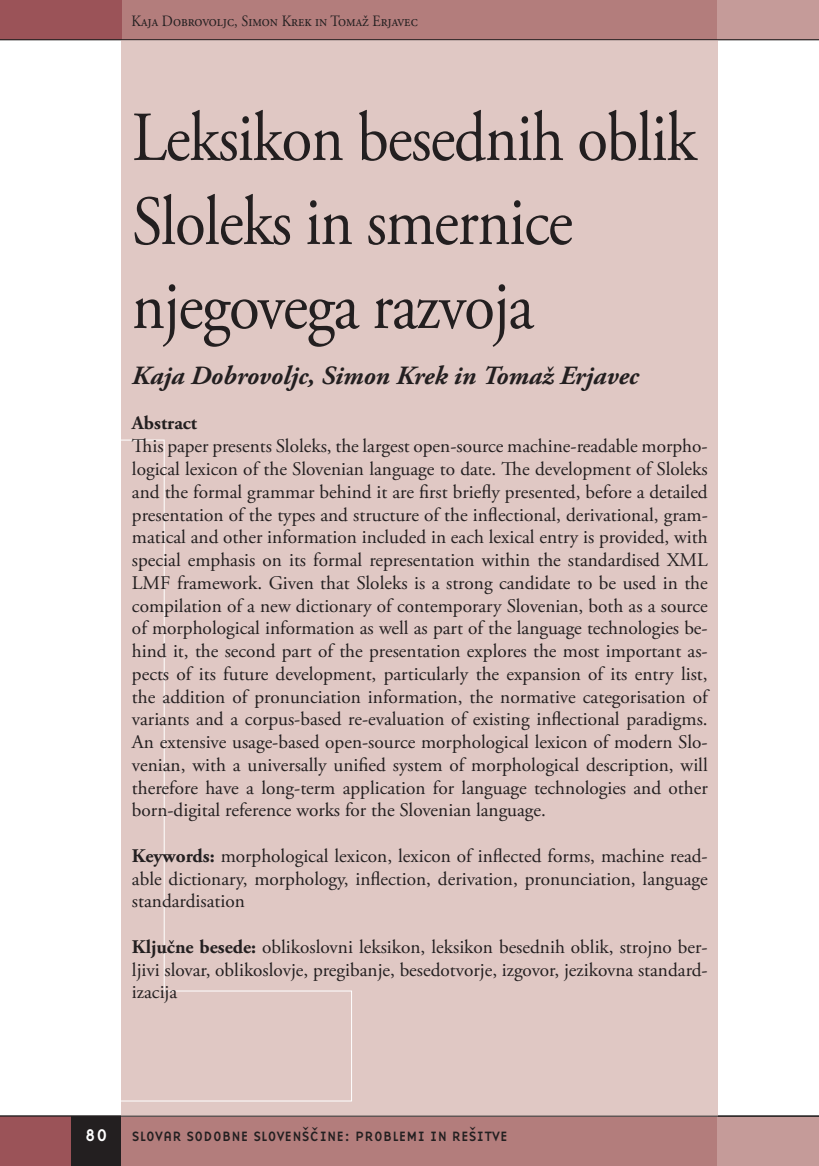
<style>
.page{position:relative;width:819px;height:1166px;background:#fff}
.page>*{position:absolute;margin:0;border:0;box-sizing:border-box;transform-origin:0 0}
.t1{font:70px/84px "Adobe Garamond Pro";letter-spacing:-.04em;color:#231f20;scale:.9 1}
.t2{font:italic 700 26.25px "Adobe Garamond Pro";color:#231f20}
.t3{font:19.25px/22.8px "Adobe Garamond Pro";color:#231f20;text-align:justify}
.t4{font:700 19.25px "Adobe Garamond Pro";color:#231f20}
.t5{font:17.5px "Base Nine";color:#fff}
.t6{font:15.75px "Adobe Garamond Pro";color:#231f20;scale:.9 1}
.t7{font:14px "Base Nine";color:#231f20}
.s1{font-weight:700}
</style>
<div class="page">
<div style="left:121px;top:1116px;width:621px;height:50px;background:#b37d7c"></div>
<div style="left:717px;top:1116px;width:101px;height:50px;background:#c59b99"></div>
<div style="left:120px;top:0;width:597px;height:40px;background:#b37d7c"></div>
<div style="left:717px;top:0;width:101px;height:40px;background:#c59b99"></div>
<div style="left:0;top:1116px;width:71px;height:50px;background:#9b5358"></div>
<div style="left:71px;top:1116px;width:50px;height:50px;background:#231f20"></div>
<div style="left:121px;top:40px;width:596px;height:1076px;background:#e0c8c4"></div>
<div style="left:0;top:0;width:121px;height:40px;background:#9b5358"></div>
<hr style="left:0;top:39px;width:818px;height:1px;background:#231f20">
<hr style="left:0;top:1116px;width:818px;height:1px;background:#231f20">
<svg style="left:121px;top:439px;width:231px;height:663px"></svg>
<p class="t6" style="left:131px;top:11px;width:319px">Kaja Dobrovoljc, Simon Krek in Tomaž Erjavec</p>
<h1 class="t1" style="left:132px;top:98px;width:630px">Leksikon besednih oblik<br>Sloleks in smernice njegovega razvoja</h1>
<h2 class="t2" style="left:132px;top:360px;width:508px">Kaja Dobrovoljc, Simon Krek in Tomaž Erjavec</h2>
<p class="t4" style="left:132px;top:412px;width:67px">Abstract</p>
<p class="t3" style="left:132px;top:435px;width:577px">This paper presents Sloleks, the largest open-source machine-readable morpho&shy;logical lexicon of the Slovenian language to date. The development of Sloleks and the formal grammar behind it are first briefly presented, before a detailed presentation of the types and structure of the inflectional, derivational, gram&shy;matical and other information included in each lexical entry is provided, with special emphasis on its formal representation within the standardised XML LMF framework. Given that Sloleks is a strong candidate to be used in the compilation of a new dictionary of contemporary Slovenian, both as a source of morphological information as well as part of the language technologies be&shy;hind it, the second part of the presentation explores the most important as&shy;pects of its future development, particularly the expansion of its entry list, the addition of pronunciation information, the normative categorisation of variants and a corpus-based re-evaluation of existing inflectional paradigms.<br>An extensive usage-based open-source morphological lexicon of modern Slo&shy;venian, with a universally unified system of morphological description, will therefore have a long-term application for language technologies and other born-digital reference works for the Slovenian language.</p>
<p class="t3" style="left:132px;top:845px;width:577px"><span class="s1">Keywords:</span> morphological lexicon, lexicon of inflected forms, machine read&shy;able dictionary, morphology, inflection, derivation, pronunciation, language standardisation</p>
<p class="t3" style="left:132px;top:936px;width:577px"><span class="s1">Ključne besede:</span> oblikoslovni leksikon, leksikon besednih oblik, strojno ber&shy;ljivi slovar, oblikoslovje, pregibanje, besedotvorje, izgovor, jezikovna standard&shy;izacija</p>
<p class="t5" style="left:85px;top:1123px;width:25px">80</p>
<p class="t7" style="left:132px;top:1126px;width:377px">SLOVAR SODOBNE SLOVENŠCˇINE: PROBLEMI IN REŠITVE</p>
</div>
